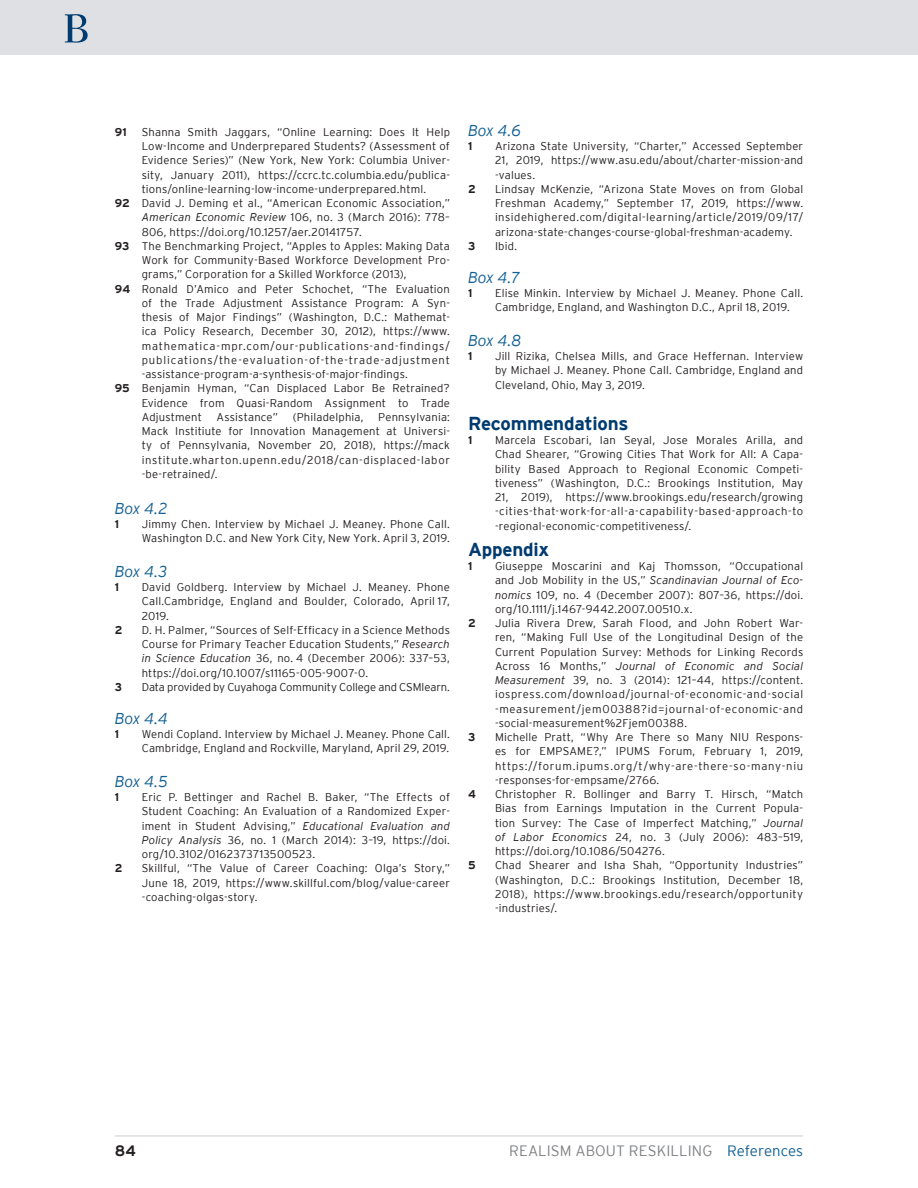
<style>
.page{position:relative;width:918px;height:1188px;background:#fff}
.page>*{position:absolute;margin:0;border:0;box-sizing:border-box;transform-origin:0 0}
._01_A_head{font:700 18.75px "Interstate";letter-spacing:-.01em;color:#003b70}
._02_B_head{font:italic 300 15.75px "Interstate";letter-spacing:-.015em;color:#146194}
.t1{font:300 15px "Interstate";color:#808285}
.t2{font:700 15px "Interstate";color:#231f20}
.refs{font:300 11.25px/14.2px "Interstate";letter-spacing:.02em;color:#231f20;text-align:justify}
.refs-2{font:300 11.25px "Interstate";letter-spacing:-.005em;color:#231f20}
.refs-3{font:700 11.25px "Interstate";color:#231f20}
.s1{font-weight:700}
.s2{font-style:italic}
.s3{color:#146194}
</style>
<div class="page">
<div style="left:0;top:0;width:918px;height:55px;background:#dfe0e3"></div>
<hr style="left:115px;top:1135px;width:688px;height:2px;background:#cfd2d4">
<svg style="left:65px;top:14px;width:23px;height:29px"></svg>
<p class="refs-3" style="left:115px;top:126px;width:14px">91</p>
<p class="refs" style="left:142px;top:125px;width:310px">Shanna Smith Jaggars, “Online Learning: Does It Help Low-Income and Underprepared Students? (Assessment of Evidence Series)” (New York, New York: Columbia Univer&shy;sity, January 2011), https://ccrc.tc.columbia.edu/publica&shy;tions/online-learning-low-income-underprepared.html.</p>
<p class="refs" style="left:142px;top:196px;width:310px;text-indent:-27px"><span class="s1">92</span> David J. Deming et al., “American Economic Association,” <span class="s2">American Economic Review</span> 106, no. 3 (March 2016): 778– 806, https://doi.org/10.1257/aer.20141757.</p>
<p class="refs" style="left:142px;top:239px;width:310px;text-indent:-27px"><span class="s1">93</span> The Benchmarking Project, “Apples to Apples: Making Data Work for Community-Based Workforce Development Pro&shy;grams,” Corporation for a Skilled Workforce (2013),</p>
<p class="refs" style="left:142px;top:281px;width:310px;text-indent:-27px"><span class="s1">94</span> Ronald D’Amico and Peter Schochet, “The Evaluation of the Trade Adjustment Assistance Program: A Syn&shy;thesis of Major Findings” (Washington, D.C.: Mathemat&shy;ica Policy Research, December 30, 2012), https://www. mathematica-mpr.com/our-publications-and-findings/ publications/the-evaluation-of-the-trade-adjustment -assistance-program-a-synthesis-of-major-findings.</p>
<p class="refs" style="left:142px;top:381px;width:310px;text-indent:-27px"><span class="s1">95</span> Benjamin Hyman, “Can Displaced Labor Be Retrained?<br>Evidence from Quasi-Random Assignment to Trade Adjustment</p>
<p class="refs" style="left:142px;top:410px;width:310px;text-indent:237px">Pennsylvania:<br>Mack Institiute for Innovation Management at Universi&shy;ty of Pennsylvania, November 20, 2018), https://mack institute.wharton.upenn.edu/2018/can-displaced-labor -be-retrained/.</p>
<p class="_02_B_head" style="left:115px;top:499px;width:54px">Box 4.2</p>
<p class="refs-3" style="left:115px;top:518px;width:6px">1</p>
<p class="refs" style="left:142px;top:517px;width:310px">Jimmy Chen. Interview by Michael J. Meaney. Phone Call.<br>Washington D.C. and New York City, New York. April 3, 2019.</p>
<p class="_02_B_head" style="left:115px;top:562px;width:54px">Box 4.3</p>
<p class="refs-3" style="left:115px;top:581px;width:6px">1</p>
<p class="refs" style="left:142px;top:580px;width:310px">David Goldberg. Interview by Michael J. Meaney. Phone Call.Cambridge, England and Boulder, Colorado, April 17, 2019.</p>
<p class="refs-3" style="left:115px;top:624px;width:9px">2</p>
<p class="refs" style="left:142px;top:623px;width:310px">D. H. Palmer, “Sources of Self-Efficacy in a Science Methods Course for Primary Teacher Education Students,” <span class="s2">Research in Science Education</span> 36, no. 4 (December 2006): 337–53, https://doi.org/10.1007/s11165-005-9007-0.</p>
<p class="refs-3" style="left:115px;top:681px;width:9px">3</p>
<p class="refs-2" style="left:142px;top:680px;width:310px">Data provided by Cuyahoga Community College and CSMlearn.</p>
<p class="_02_B_head" style="left:115px;top:709px;width:55px">Box 4.4</p>
<p class="refs-3" style="left:115px;top:728px;width:6px">1</p>
<p class="refs" style="left:142px;top:727px;width:310px">Wendi Copland. Interview by Michael J. Meaney. Phone Call.<br>Cambridge, England and Rockville, Maryland, April 29, 2019.</p>
<p class="_02_B_head" style="left:115px;top:772px;width:55px">Box 4.5</p>
<p class="refs-3" style="left:115px;top:791px;width:6px">1</p>
<p class="refs" style="left:142px;top:790px;width:310px">Eric P. Bettinger and Rachel B. Baker, “The Effects of Student Coaching: An Evaluation of a Randomized Exper&shy;iment in Student Advising,” <span class="s2">Educational Evaluation and Policy Analysis</span> 36, no. 1 (March 2014): 3–19, https://doi. org/10.3102/0162373713500523.</p>
<p class="refs-3" style="left:115px;top:862px;width:9px">2</p>
<p class="refs" style="left:142px;top:861px;width:310px">Skillful, “The Value of Career Coaching: Olga’s Story,” June 18, 2019, https://www.skillful.com/blog/value-career -coaching-olgas-story.</p>
<p class="refs" style="left:217px;top:410px;width:63px">Assistance”</p>
<p class="refs" style="left:293px;top:410px;width:72px">(Philadelphia,</p>
<p class="_02_B_head" style="left:468px;top:121px;width:54px">Box 4.6</p>
<p class="refs-3" style="left:468px;top:140px;width:6px">1</p>
<p class="refs" style="left:495px;top:139px;width:310px">Arizona State University, “Charter,” Accessed September 21, 2019, https://www.asu.edu/about/charter-mission-and -values.</p>
<p class="refs-3" style="left:468px;top:183px;width:9px">2</p>
<p class="refs" style="left:495px;top:182px;width:310px">Lindsay McKenzie, “Arizona State Moves on from Global Freshman Academy,” September 17, 2019, https://www. insidehighered.com/digital-learning/article/2019/09/17/ arizona-state-changes-course-global-freshman-academy.</p>
<p class="refs-3" style="left:468px;top:240px;width:9px">3</p>
<p class="refs" style="left:495px;top:239px;width:24px">Ibid.</p>
<p class="_02_B_head" style="left:468px;top:268px;width:53px">Box 4.7</p>
<p class="refs-3" style="left:468px;top:287px;width:6px">1</p>
<p class="refs" style="left:495px;top:286px;width:310px">Elise Minkin. Interview by Michael J. Meaney. Phone Call.<br>Cambridge, England, and Washington D.C., April 18, 2019.</p>
<p class="_02_B_head" style="left:468px;top:331px;width:55px">Box 4.8</p>
<p class="refs-3" style="left:468px;top:350px;width:6px">1</p>
<p class="refs" style="left:495px;top:349px;width:310px">Jill Rizika, Chelsea Mills, and Grace Heffernan. Interview by Michael J. Meaney. Phone Call. Cambridge, England and Cleveland, Ohio, May 3, 2019.</p>
<p class="_01_A_head" style="left:468px;top:413px;width:162px">Recommendations</p>
<p class="refs-3" style="left:468px;top:434px;width:6px">1</p>
<p class="refs" style="left:495px;top:433px;width:310px">Marcela Escobari, Ian Seyal, Jose Morales Arilla, and Chad Shearer, “Growing Cities That Work for All: A Capa&shy;bility Based Approach to Regional Economic Competi&shy;tiveness” (Washington, D.C.: Brookings Institution, May 21, 2019), https://www.brookings.edu/research/growing -cities-that-work-for-all-a-capability-based-approach-to -regional-economic-competitiveness/.</p>
<p class="_01_A_head" style="left:468px;top:539px;width:83px">Appendix</p>
<p class="refs-3" style="left:468px;top:560px;width:6px">1</p>
<p class="refs" style="left:495px;top:559px;width:310px">Giuseppe Moscarini and Kaj Thomsson, “Occupational and Job Mobility in the US,” <span class="s2">Scandinavian Journal of Eco&shy;nomics</span> 109, no. 4 (December 2007): 807–36, https://doi. org/10.1111/j.1467-9442.2007.00510.x.</p>
<p class="refs-3" style="left:468px;top:617px;width:9px">2</p>
<p class="refs" style="left:495px;top:616px;width:310px">Julia Rivera Drew, Sarah Flood, and John Robert War&shy;ren, “Making Full Use of the Longitudinal Design of the Current Population Survey: Methods for Linking Records Across 16 Months,” <span class="s2">Journal of Economic and Social Measurement</span> 39, no. 3 (2014): 121–44, https://content. iospress.com/download/journal-of-economic-and-social -measurement/jem00388?id=journal-of-economic-and -social-measurement%2Fjem00388.</p>
<p class="refs-3" style="left:468px;top:731px;width:9px">3</p>
<p class="refs" style="left:495px;top:730px;width:310px">Michelle Pratt, “Why Are There so Many NIU Respons&shy;es for EMPSAME?,” IPUMS Forum, February 1, 2019, https://forum.ipums.org/t/why-are-there-so-many-niu -responses-for-empsame/2766.</p>
<p class="refs-3" style="left:468px;top:788px;width:9px">4</p>
<p class="refs" style="left:495px;top:787px;width:310px">Christopher R. Bollinger and Barry T. Hirsch, “Match Bias from Earnings Imputation in the Current Popula&shy;tion Survey: The Case of Imperfect Matching,” <span class="s2">Journal of Labor Economics</span> 24, no. 3 (July 2006): 483–519, https://doi.org/10.1086/504276.</p>
<p class="refs-3" style="left:468px;top:859px;width:9px">5</p>
<p class="refs" style="left:495px;top:858px;width:310px">Chad Shearer and Isha Shah, “Opportunity Industries” (Washington, D.C.: Brookings Institution, December 18, 2018), https://www.brookings.edu/research/opportunity -industries/.</p>
<h3 class="t2" style="left:115px;top:1143px;width:23px">84</h3>
<h3 class="t1" style="left:509px;top:1143px;width:296px">REALISM ABOUT RESKILLING <span class="s3">References</span></h3>
</div>
